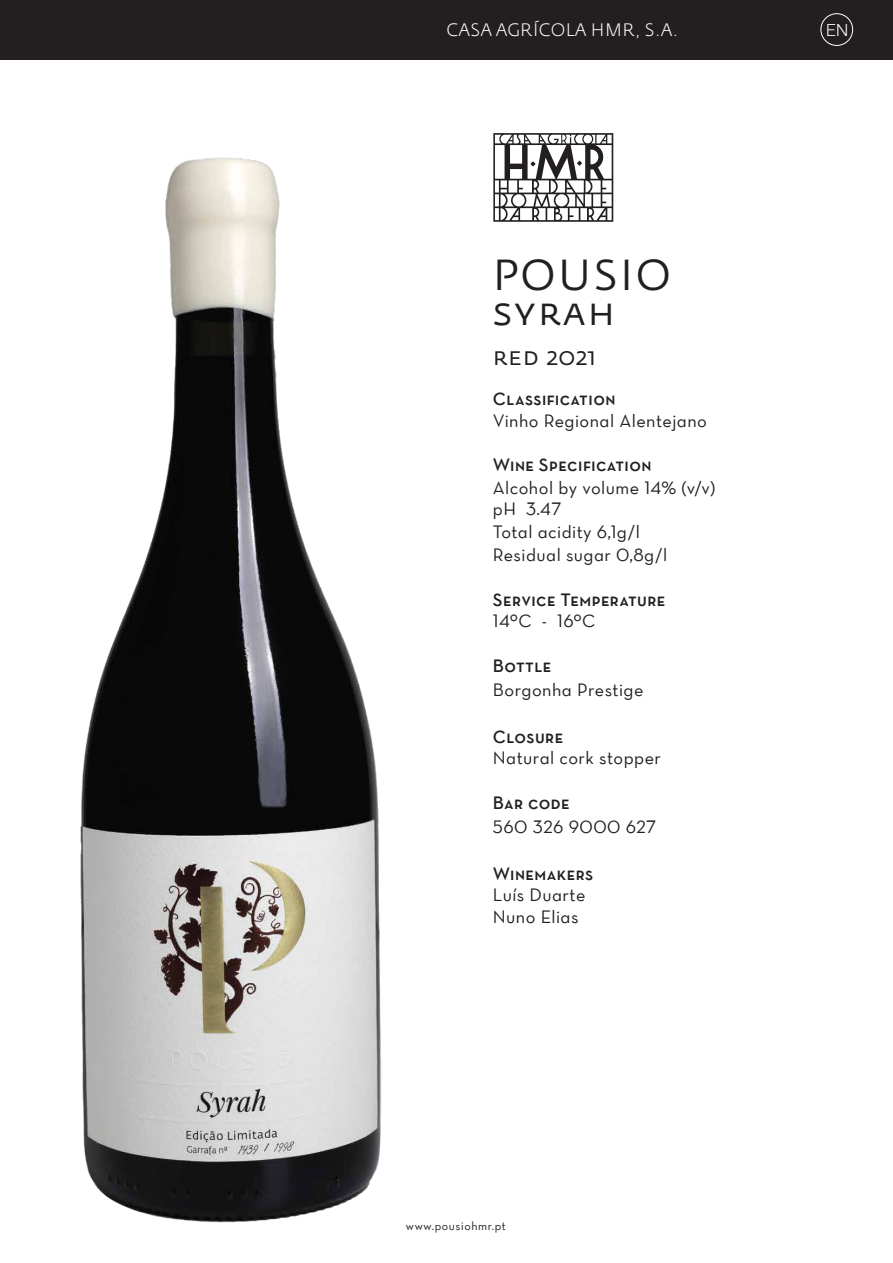
<style>
.page{position:relative;width:893px;height:1263px;background:#fff}
.page>*{position:absolute;margin:0;border:0;box-sizing:border-box;transform-origin:0 0}
.t1{font:43.05px "Fedra Sans Book SC";letter-spacing:.05em;color:#231f20}
.t2{font:39.15px "Fedra Sans Book SC";letter-spacing:.05em;color:#231f20}
.t3{font:25.2px "Fedra Sans Book SC";color:#231f20}
.t4{font:18.15px/22.5px "Neutra Text Book Alt";letter-spacing:.025em;color:#231f20}
.t5{font:18.15px "Neutra Text Demi SC";letter-spacing:.025em;color:#231f20}
.t6{font:300 17.85px "Fedra Sans Std";letter-spacing:.025em;color:#fff}
.t7{font:300 17.85px "Ezzo";color:#fff}
.t8{font:12px "Neutra Text Book Alt";letter-spacing:.05em;color:#231f20}
</style>
<div class="page">
<img style="left:80px;top:157px;width:302px;height:1066px">
<svg style="left:493px;top:133px;width:120px;height:89px"></svg>
<div style="left:0;top:0;width:893px;height:60px;background:#231f20"></div>
<div style="left:820px;top:13px;width:33px;height:33px;border:1px solid #fff;border-radius:50%"></div>
<p class="t6" style="left:446px;top:18px;width:233px">CASA AGRÍCOLA HMR, S.A.</p>
<h1 class="t1" style="left:493px;top:252px;width:180px">POUSIO</h1>
<h2 class="t2" style="left:493px;top:291px;width:125px">syrah</h2>
<h3 class="t3" style="left:492px;top:343px;width:105px">red 2021</h3>
<p class="t5" style="left:493px;top:388px;width:124px">Classification</p>
<p class="t4" style="left:493px;top:409px;width:215px">Vinho Regional Alentejano</p>
<p class="t5" style="left:493px;top:454px;width:160px">Wine Specification</p>
<p class="t4" style="left:493px;top:476px;width:224px">Alcohol by volume 14% (v/v) pH 3.47<br>Total acidity 6,1g/l<br>Residual sugar 0,8g/l</p>
<p class="t5" style="left:493px;top:588px;width:174px">Service Temperature</p>
<p class="t4" style="left:493px;top:610px;width:104px">14ºC - 16ºC</p>
<p class="t5" style="left:493px;top:654px;width:60px">Bottle</p>
<p class="t4" style="left:493px;top:678px;width:152px">Borgonha Prestige</p>
<p class="t5" style="left:493px;top:725px;width:72px">Closure</p>
<p class="t4" style="left:493px;top:747px;width:170px">Natural cork stopper</p>
<p class="t5" style="left:493px;top:791px;width:78px">Bar code</p>
<p class="t4" style="left:493px;top:815px;width:165px">560 326 9000 627</p>
<p class="t5" style="left:493px;top:862px;width:102px">Winemakers</p>
<p class="t4" style="left:493px;top:884px;width:94px;line-height:21.5px">Luís Duarte<br>Nuno Elias</p>
<p class="t7" style="left:826px;top:19px;width:24px">EN</p>
<p class="t8" style="left:406px;top:1218px;width:102px">www.pousiohmr.pt</p>
</div>
